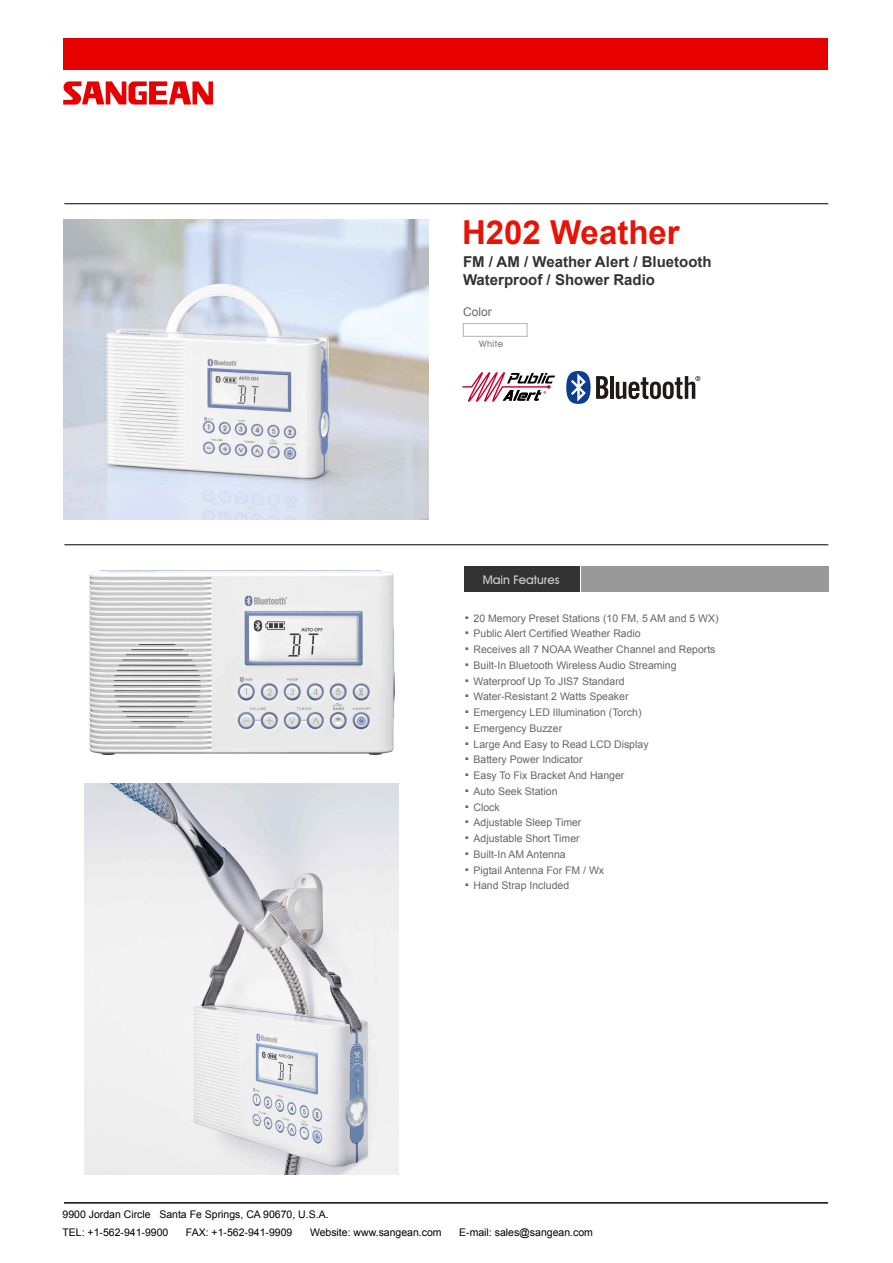
<style>
.page{position:relative;width:893px;height:1263px;background:#fff}
.page>*{position:absolute;margin:0;border:0;box-sizing:border-box;transform-origin:0 0}
.t1{font:700 33px "Arial";color:#e61407}
.t2{font:27px "Arial";color:#666}
.t3{font:700 15px/18px "Arial";color:#333}
.t4{font:500 12px "Avant Garde IT Cby BT";color:#ccc}
.t5{font:12px "Arial";color:#666}
.t6{font:10.5px "Arial";color:#666}
.t7{font:10.5px/18px "Arial";color:#000}
.t8{font:500 9px "Avant Garde IT Cby BT";letter-spacing:.05em;color:#7f7f7f}
</style>
<div class="page">
<img style="left:63px;top:219px;width:366px;height:300px">
<div style="left:64px;top:38px;width:764px;height:32px;background:#e60000"></div>
<hr style="left:64px;top:544px;width:764px;height:1px;background:#000">
<svg style="left:63px;top:81px;width:150px;height:24px"></svg>
<div style="left:465px;top:566px;width:115px;height:26px;background:#333"></div>
<div style="left:581px;top:566px;width:247px;height:26px;background:#999"></div>
<hr style="left:64px;top:203px;width:764px;height:1px;background:#000">
<div style="left:463px;top:323px;width:64px;height:13px;border:1px solid #b3b3b3"></div>
<hr style="left:64px;top:1202px;width:764px;height:1px;background:#000">
<img style="left:89px;top:570px;width:305px;height:185px">
<img style="left:84px;top:783px;width:314px;height:392px">
<svg style="left:596px;top:376px;width:12px;height:23px"></svg>
<hr style="left:610px;top:376px;width:3px;height:23px;background:#1f1a16">
<svg style="left:566px;top:371px;width:24px;height:33px"></svg>
<svg style="left:616px;top:376px;width:84px;height:23px"></svg>
<svg style="left:462px;top:372px;width:93px;height:30px"></svg>
<h1 class="t1" style="left:462px;top:210px;width:219px">H202 Weather</h1>
<h3 class="t3" style="left:463px;top:254px;width:250px">FM / AM / Weather Alert / Bluetooth<br>Waterproof / Shower Radio</h3>
<p class="t5" style="left:463px;top:304px;width:30px">Color</p>
<p class="t8" style="left:479px;top:339px;width:26px">White</p>
<p class="t4" style="left:483px;top:572px;width:78px">Main Features</p>
<h2 class="t2" style="left:463px;top:591px;width:9px">.</h2>
<p class="t6" style="left:473px;top:611px;width:247px">20 Memory Preset Stations (10 FM, 5 AM and 5 WX)</p>
<h2 class="t2" style="left:463px;top:607px;width:9px">.</h2>
<p class="t6" style="left:473px;top:627px;width:169px">Public Alert Certified Weather Radio</p>
<h2 class="t2" style="left:463px;top:623px;width:9px">.</h2>
<p class="t6" style="left:473px;top:642px;width:244px">Receives all 7 NOAA Weather Channel and Reports</p>
<h2 class="t2" style="left:463px;top:639px;width:9px">.</h2>
<p class="t6" style="left:473px;top:658px;width:205px">Built-In Bluetooth Wireless Audio Streaming</p>
<h2 class="t2" style="left:463px;top:654px;width:9px">.</h2>
<p class="t6" style="left:473px;top:674px;width:153px">Waterproof Up To JIS7 Standard</p>
<h2 class="t2" style="left:463px;top:670px;width:9px">.</h2>
<p class="t6" style="left:473px;top:690px;width:157px">Water-Resistant 2 Watts Speaker</p>
<h2 class="t2" style="left:463px;top:686px;width:9px">.</h2>
<p class="t6" style="left:473px;top:705px;width:170px">Emergency LED Illumination (Torch)</p>
<h2 class="t2" style="left:463px;top:702px;width:9px">.</h2>
<p class="t6" style="left:473px;top:721px;width:90px">Emergency Buzzer</p>
<h2 class="t2" style="left:463px;top:717px;width:9px">.</h2>
<p class="t6" style="left:473px;top:737px;width:177px">Large And Easy to Read LCD Display</p>
<h2 class="t2" style="left:463px;top:733px;width:9px">.</h2>
<p class="t6" style="left:473px;top:753px;width:111px">Battery Power Indicator</p>
<h2 class="t2" style="left:463px;top:749px;width:9px">.</h2>
<p class="t6" style="left:473px;top:768px;width:152px">Easy To Fix Bracket And Hanger</p>
<h2 class="t2" style="left:463px;top:765px;width:9px">.</h2>
<p class="t6" style="left:473px;top:784px;width:86px">Auto Seek Station</p>
<h2 class="t2" style="left:463px;top:780px;width:9px">.</h2>
<p class="t6" style="left:473px;top:800px;width:28px">Clock</p>
<h2 class="t2" style="left:463px;top:796px;width:9px">.</h2>
<p class="t6" style="left:473px;top:816px;width:109px">Adjustable Sleep Timer</p>
<h2 class="t2" style="left:463px;top:812px;width:9px">.</h2>
<p class="t6" style="left:473px;top:831px;width:108px">Adjustable Short Timer</p>
<h2 class="t2" style="left:463px;top:828px;width:9px">.</h2>
<p class="t6" style="left:473px;top:847px;width:94px">Built-In AM Antenna</p>
<h2 class="t2" style="left:463px;top:843px;width:9px">.</h2>
<p class="t6" style="left:473px;top:863px;width:132px">Pigtail Antenna For FM / Wx</p>
<h2 class="t2" style="left:463px;top:859px;width:9px">.</h2>
<p class="t6" style="left:473px;top:879px;width:97px">Hand Strap Included</p>
<p class="t7" style="left:62px;top:1206px;width:268px">9900 Jordan Circle Santa Fe Springs, CA 90670, U.S.A.<br>TEL: +1-562-941-9900</p>
<p class="t7" style="left:186px;top:1224px;width:108px">FAX: +1-562-941-9909</p>
<p class="t7" style="left:310px;top:1224px;width:133px">Website: www.sangean.com</p>
<p class="t7" style="left:459px;top:1224px;width:135px">E-mail: sales@sangean.com</p>
</div>
